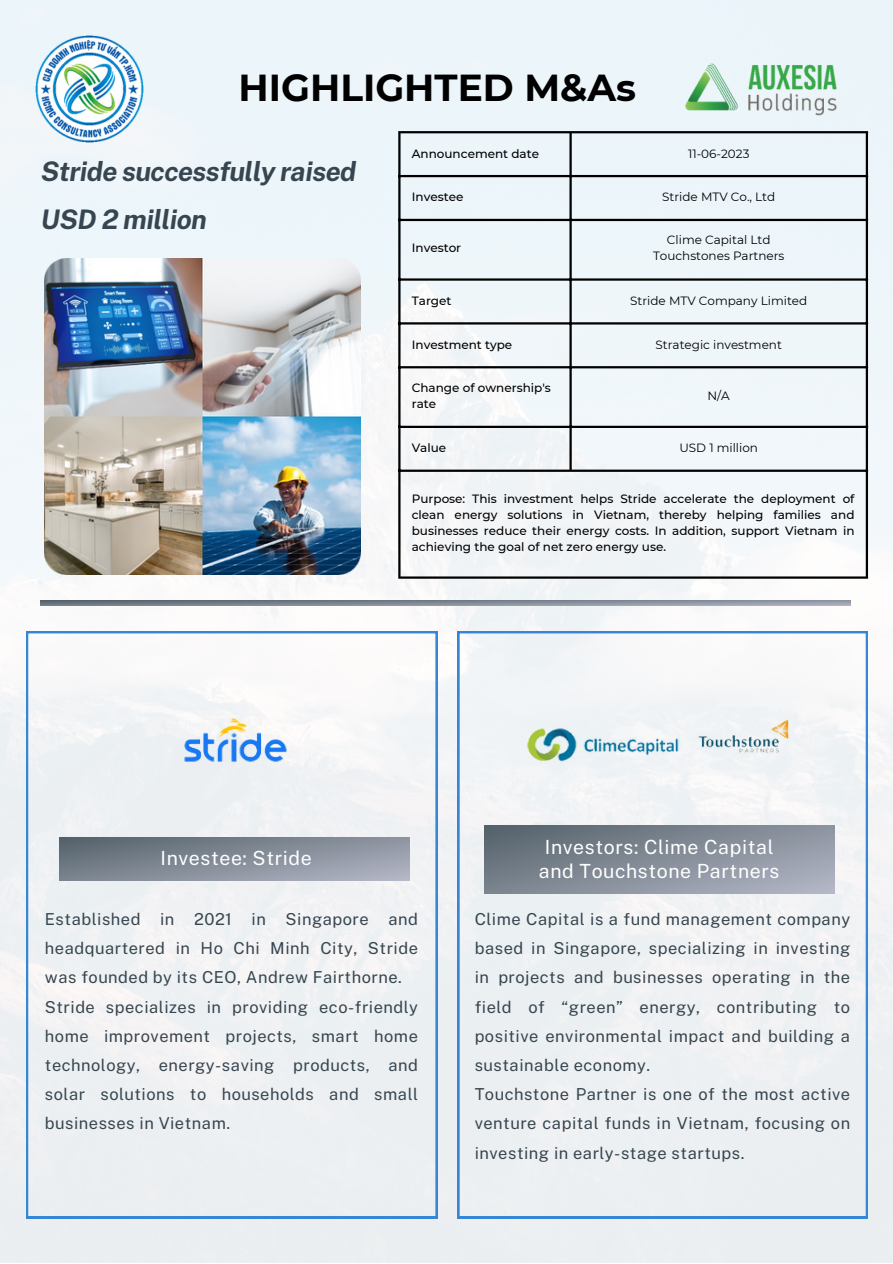
<style>
.page{position:relative;width:893px;height:1264px;background:#fff}
.page>*{position:absolute;margin:0;border:0;box-sizing:border-box;transform-origin:0 0}
.t1{font:700 37.5px "Montserrat";color:#000}
.t2{font:italic 700 27px/48.3px "Public Sans";letter-spacing:-.02em;color:#36454f}
.t3{font:19.5px/24.8px "Public Sans";letter-spacing:.03em;color:#fff;text-align:center}
.t4{font:16.5px/29.2px "Public Sans";letter-spacing:.03em;color:#36454f;text-align:justify}
.t5{font:500 12px/16px "Montserrat";color:#000}
.t6{font:12px "Montserrat";color:#000}
</style>
<div class="page">
<img style="left:0;top:0;width:892px;height:1262px">
<svg style="left:457px;top:631px;width:410px;height:587px"></svg>
<svg style="left:26px;top:631px;width:411px;height:587px"></svg>
<svg style="left:41px;top:600px;width:809px;height:5px"></svg>
<img style="left:523px;top:694px;width:159px;height:103px">
<svg style="left:60px;top:837px;width:349px;height:43px"></svg>
<img style="left:682px;top:57px;width:157px;height:64px">
<hr style="left:398px;top:133px;width:2px;height:443px;background:#000">
<hr style="left:569px;top:133px;width:2px;height:336px;background:#000">
<hr style="left:865px;top:133px;width:2px;height:443px;background:#000">
<hr style="left:398px;top:131px;width:469px;height:2px;background:#000">
<hr style="left:398px;top:175px;width:469px;height:2px;background:#000">
<hr style="left:398px;top:219px;width:469px;height:2px;background:#000">
<hr style="left:398px;top:278px;width:469px;height:3px;background:#000">
<hr style="left:398px;top:322px;width:469px;height:2px;background:#000">
<hr style="left:398px;top:366px;width:469px;height:2px;background:#000">
<hr style="left:398px;top:426px;width:469px;height:2px;background:#000">
<hr style="left:398px;top:469px;width:469px;height:3px;background:#000">
<hr style="left:398px;top:576px;width:469px;height:2px;background:#000">
<img style="left:24px;top:24px;width:131px;height:130px">
<svg style="left:484px;top:825px;width:350px;height:68px"></svg>
<img style="left:689px;top:690px;width:105px;height:110px">
<img style="left:145px;top:703px;width:172px;height:84px">
<img style="left:45px;top:258px;width:316px;height:316px">
<p class="t1" style="left:239px;top:64px;width:399px">HIGHLIGHTED M&amp;As</p>
<p class="t2" style="left:41px;top:147px;width:317px">Stride successfully raised<br>USD 2 million</p>
<p class="t5" style="left:412px;top:145px;width:129px">Announcement date</p>
<p class="t6" style="left:688px;top:146px;width:63px">11-06-2023</p>
<p class="t5" style="left:412px;top:189px;width:53px">Investee</p>
<p class="t6" style="left:662px;top:190px;width:115px">Stride MTV Co., Ltd</p>
<p class="t5" style="left:412px;top:240px;width:51px">Investor</p>
<p class="t6" style="left:667px;top:233px;width:105px">Clime Capital Ltd</p>
<p class="t6" style="left:653px;top:249px;width:133px">Touchstones Partners</p>
<p class="t5" style="left:412px;top:292px;width:41px">Target</p>
<p class="t6" style="left:630px;top:293px;width:178px">Stride MTV Company Limited</p>
<p class="t5" style="left:412px;top:336px;width:102px">Investment type</p>
<p class="t6" style="left:655px;top:337px;width:128px">Strategic investment</p>
<p class="t5" style="left:412px;top:379px;width:141px">Change of ownership's rate</p>
<p class="t6" style="left:707px;top:388px;width:24px">N/A</p>
<p class="t5" style="left:412px;top:440px;width:36px">Value</p>
<p class="t6" style="left:679px;top:440px;width:80px">USD 1 million</p>
<p class="t5" style="left:412px;top:491px;width:444px;text-align:justify">Purpose: This investment helps Stride accelerate the deployment of clean energy solutions in Vietnam, thereby helping families and businesses reduce their energy costs. In addition, support Vietnam in achieving the goal of net zero energy use.</p>
<p class="t3" style="left:160px;top:846px;width:153px">Investee: Stride</p>
<p class="t3" style="left:539px;top:834px;width:242px">Investors: Clime Capital and Touchstone Partners</p>
<p class="t4" style="left:45px;top:904px;width:374px">Established in 2021 in Singapore and headquartered in Ho Chi Minh City, Stride was founded by its CEO, Andrew Fairthorne.</p>
<p class="t4" style="left:45px;top:991px;width:374px">Stride specializes in providing eco-friendly home improvement projects, smart home technology, energy-saving products, and solar solutions to households and small businesses in Vietnam.</p>
<p class="t4" style="left:474px;top:904px;width:377px">Clime Capital is a fund management company based in Singapore, specializing in investing in projects and businesses operating in the field of “green” energy, contributing to positive environmental impact and building a sustainable economy.</p>
<p class="t4" style="left:474px;top:1079px;width:377px">Touchstone Partner is one of the most active venture capital funds in Vietnam, focusing on investing in early-stage startups.</p>
</div>
